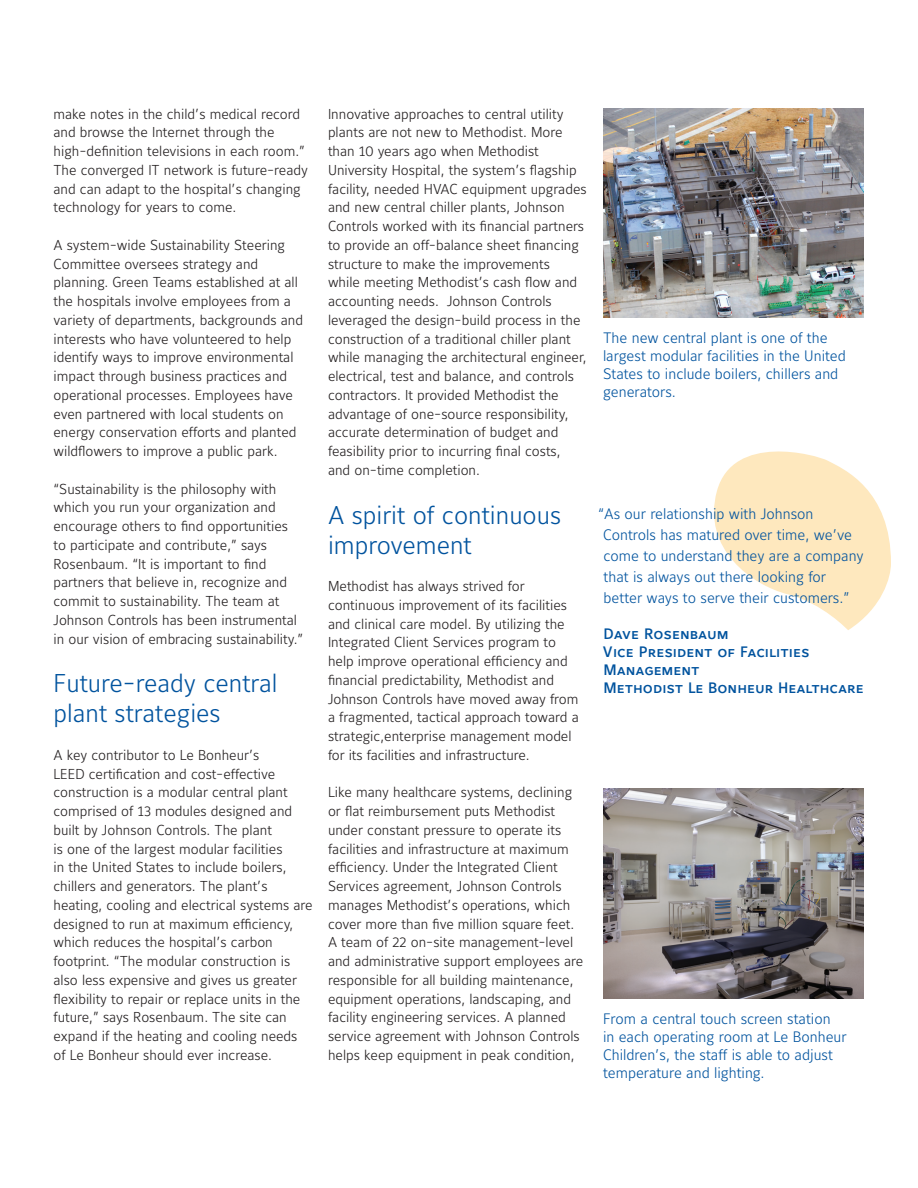
<style>
.page{position:relative;width:918px;height:1188px;background:#fff}
.page>*{position:absolute;margin:0;border:0;box-sizing:border-box;transform-origin:0 0}
.heads{font:25.5px/30px "Maurea Light Lf";color:#01539e}
.QUOTES{font:15px/18px "Maurea Light Lf";color:#01539e}
.t1{font:15px/18px "Maurea Medium Caps Lf";color:#01539e}
.body{font:14.25px/18.8px "Maurea Light Lf";color:#231f20}
</style>
<div class="page">
<img style="left:603px;top:108px;width:261px;height:210px">
<img style="left:603px;top:789px;width:261px;height:210px">
<svg style="left:714px;top:451px;width:177px;height:179px"></svg>
<p class="body" style="left:54px;top:105px;width:256px">make notes in the child’s medical record and browse the Internet through the high-definition televisions in each room.” The converged IT network is future-ready and can adapt to the hospital’s changing technology for years to come.</p>
<p class="body" style="left:54px;top:236px;width:251px">A system-wide Sustainability Steering Committee oversees strategy and planning. Green Teams established at all the hospitals involve employees from a variety of departments, backgrounds and interests who have volunteered to help identify ways to improve environmental impact through business practices and operational processes. Employees have even partnered with local students on energy conservation efforts and planted wildflowers to improve a public park.</p>
<p class="body" style="left:54px;top:480px;width:251px">“Sustainability is the philosophy with which you run your organization and encourage others to find opportunities to participate and contribute,” says Rosenbaum. “It is important to find partners that believe in, recognize and commit to sustainability. The team at Johnson Controls has been instrumental in our vision of embracing sustainability.”</p>
<p class="heads" style="left:54px;top:670px;width:226px">Future-ready central plant strategies</p>
<p class="body" style="left:54px;top:746px;width:261px">A key contributor to Le Bonheur’s<br>LEED certification and cost-effective construction is a modular central plant comprised of 13 modules designed and built by Johnson Controls. The plant<br>is one of the largest modular facilities<br>in the United States to include boilers, chillers and generators. The plant’s heating, cooling and electrical systems are designed to run at maximum efficiency, which reduces the hospital’s carbon footprint. “The modular construction is also less expensive and gives us greater flexibility to repair or replace units in the future,” says Rosenbaum. The site can expand if the heating and cooling needs of Le Bonheur should ever increase.</p>
<p class="body" style="left:328px;top:105px;width:260px">Innovative approaches to central utility plants are not new to Methodist. More than 10 years ago when Methodist University Hospital, the system’s flagship facility, needed HVAC equipment upgrades and new central chiller plants, Johnson Controls worked with its financial partners to provide an off-balance sheet financing structure to make the improvements<br>while meeting Methodist’s cash flow and accounting needs. Johnson Controls leveraged the design-build process in the construction of a traditional chiller plant while managing the architectural engineer, electrical, test and balance, and controls contractors. It provided Methodist the advantage of one-source responsibility, accurate determination of budget and feasibility prior to incurring final costs,<br>and on-time completion.</p>
<p class="heads" style="left:328px;top:501px;width:235px">A spirit of continuous improvement</p>
<p class="body" style="left:328px;top:577px;width:252px">Methodist has always strived for continuous improvement of its facilities and clinical care model. By utilizing the Integrated Client Services program to help improve operational efficiency and financial predictability, Methodist and Johnson Controls have moved away from a fragmented, tactical approach toward a strategic,enterprise management model for its facilities and infrastructure.</p>
<p class="body" style="left:328px;top:784px;width:257px">Like many healthcare systems, declining or flat reimbursement puts Methodist under constant pressure to operate its facilities and infrastructure at maximum efficiency. Under the Integrated Client Services agreement, Johnson Controls manages Methodist’s operations, which cover more than five million square feet.<br>A team of 22 on-site management-level and administrative support employees are responsible for all building maintenance, equipment operations, landscaping, and facility engineering services. A planned service agreement with Johnson Controls helps keep equipment in peak condition,</p>
<p class="QUOTES" style="left:603px;top:329px;width:244px">The new central plant is one of the largest modular facilities in the United<br>States to include boilers, chillers and generators.</p>
<p class="QUOTES" style="left:603px;top:504px;width:262px;line-height:21px;text-indent:-5px">“As our relationship with Johnson Controls has matured over time, we’ve come to understand they are a company that is always out there looking for better ways to serve their customers.”</p>
<p class="t1" style="left:604px;top:625px;width:127px">Dave Rosenbaum</p>
<p class="t1" style="left:603px;top:643px;width:208px">Vice President of Facilities<br>Management</p>
<p class="t1" style="left:604px;top:679px;width:262px">Methodist Le Bonheur Healthcare</p>
<p class="QUOTES" style="left:603px;top:1011px;width:245px">From a central touch screen station<br>in each operating room at Le Bonheur Children’s, the staff is able to adjust temperature and lighting.</p>
</div>
